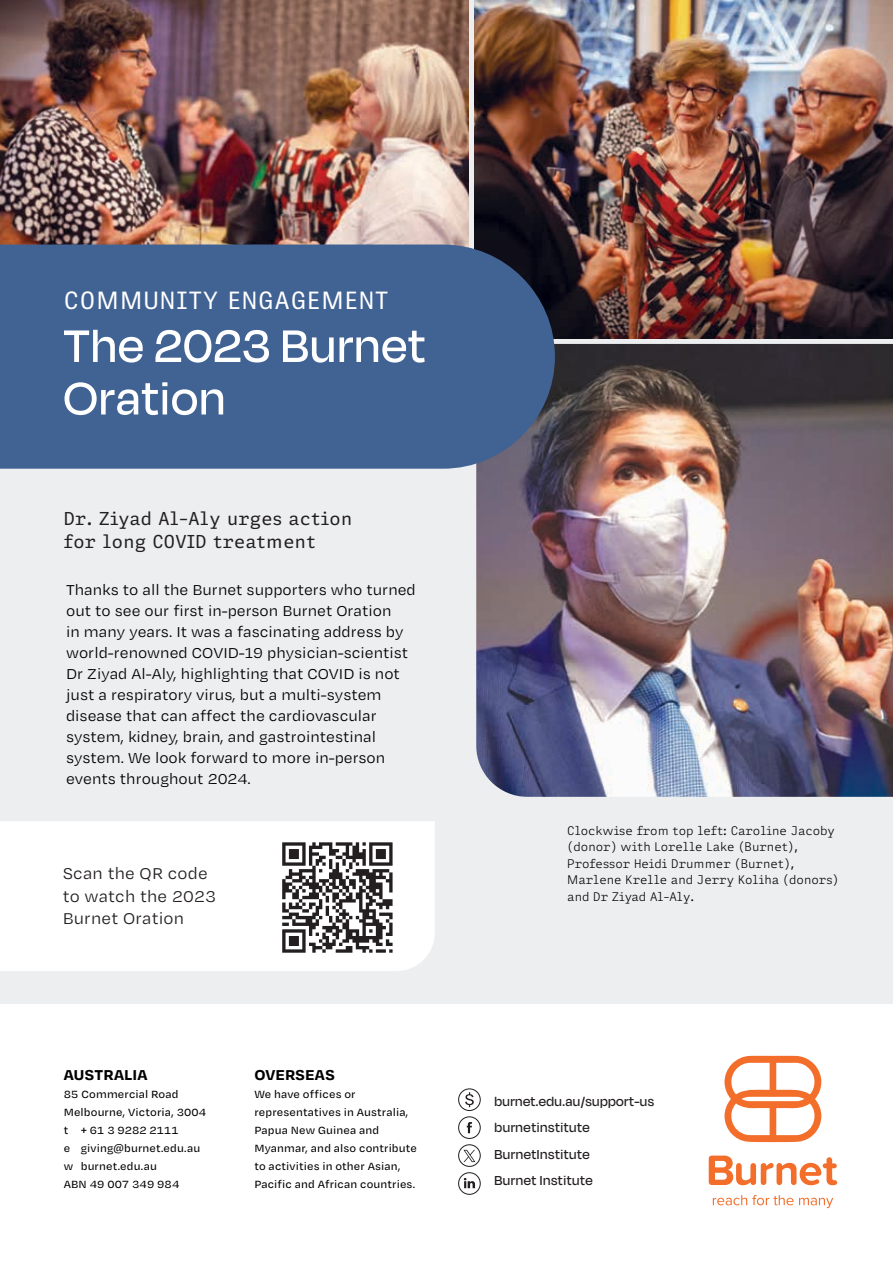
<style>
.page{position:relative;width:893px;height:1263px;background:#fff}
.page>*{position:absolute;margin:0;border:0;box-sizing:border-box;transform-origin:0 0}
.t1{font:500 52.5px/52.5px "Degular Display";letter-spacing:.03em;color:#fff}
.t2{font:24px "Adelle Mono Flex";letter-spacing:.06em;color:#fff}
.t3{font:18px/23.2px "Adelle Mono Flex";letter-spacing:.02em;color:#231f20}
.t4{font:18px/22.5px "Degular Text";letter-spacing:.01em;color:#231f20}
.t5{font:16.5px/21px "Degular Text";color:#000}
.t6{font:700 16.5px "Degular Text";color:#000}
.t7{font:500 15px/26.5px "Degular Display";letter-spacing:.04em;color:#231f20}
.t8{font:500 12px/18px "Degular Text";letter-spacing:.01em;color:#000}
.t9{font:300 12px/16.5px "Adelle Mono Flex";color:#000}
</style>
<div class="page">
<div style="left:0;top:0;width:893px;height:1003px;background:#eceef0"></div>
<img style="left:476px;top:344px;width:417px;height:453px">
<img style="left:475px;top:0;width:418px;height:338px">
<img style="left:0;top:0;width:468px;height:244px">
<svg style="left:713px;top:1195px;width:120px;height:13px"></svg>
<svg style="left:709px;top:1155px;width:128px;height:30px"></svg>
<svg style="left:724px;top:1056px;width:97px;height:86px"></svg>
<div style="left:458px;top:1116px;width:23px;height:23px;border:1px solid #231f20;border-radius:50%"></div>
<svg style="left:467px;top:1122px;width:5px;height:11px"></svg>
<div style="left:458px;top:1172px;width:23px;height:23px;border:1px solid #231f20;border-radius:50%"></div>
<svg style="left:464px;top:1178px;width:11px;height:10px"></svg>
<div style="left:458px;top:1144px;width:23px;height:23px;border:1px solid #231f20;border-radius:50%"></div>
<div style="left:458px;top:1088px;width:23px;height:23px;border:1px solid #231f20;border-radius:50%"></div>
<svg style="left:465px;top:1092px;width:9px;height:15px"></svg>
<div style="left:0;top:244px;width:555px;height:225px;background:#416394"></div>
<div style="left:0;top:821px;width:435px;height:150px;background:#fff"></div>
<img style="left:270px;top:827px;width:136px;height:137px">
<svg style="left:463px;top:1150px;width:12px;height:12px"></svg>
<h2 class="t2" style="left:64px;top:286px;width:326px">COMMUNITY ENGAGEMENT</h2>
<h1 class="t1" style="left:64px;top:318px;width:363px">The 2023 Burnet<br>Oration</h1>
<p class="t3" style="left:64px;top:506px;width:290px">Dr. Ziyad Al-Aly urges action for long COVID treatment</p>
<p class="t5" style="left:66px;top:578px;width:351px">Thanks to all the Burnet supporters who turned out to see our first in-person Burnet Oration<br>in many years. It was a fascinating address by world-renowned COVID-19 physician-scientist Dr Ziyad Al-Aly, highlighting that COVID is not just a respiratory virus, but a multi-system disease that can affect the cardiovascular system, kidney, brain, and gastrointestinal system. We look forward to more in-person events throughout 2024.</p>
<p class="t4" style="left:63px;top:862px;width:155px">Scan the QR code to watch the 2023<br>Burnet Oration</p>
<p class="t6" style="left:64px;top:1064px;width:85px">AUSTRALIA</p>
<p class="t8" style="left:64px;top:1085px;width:144px">85 Commercial Road<br>Melbourne, Victoria, 3004 t + 61 3 9282 2111<br>e giving@burnet.edu.au w burnet.edu.au<br>ABN 49 007 349 984</p>
<p class="t6" style="left:254px;top:1064px;width:82px">OVERSEAS</p>
<p class="t8" style="left:254px;top:1085px;width:164px">We have offices or representatives in Australia,<br>Papua New Guinea and<br>Myanmar, and also contribute to activities in other Asian,<br>Pacific and African countries.</p>
<p class="t9" style="left:567px;top:822px;width:273px">Clockwise from top left: Caroline Jacoby (donor) with Lorelle Lake (Burnet), Professor Heidi Drummer (Burnet), Marlene Krelle and Jerry Koliha (donors) and Dr Ziyad Al-Aly.</p>
<p class="t7" style="left:494px;top:1088px;width:161px">burnet.edu.au/support-us burnetinstitute<br>BurnetInstitute<br>Burnet Institute</p>
</div>
